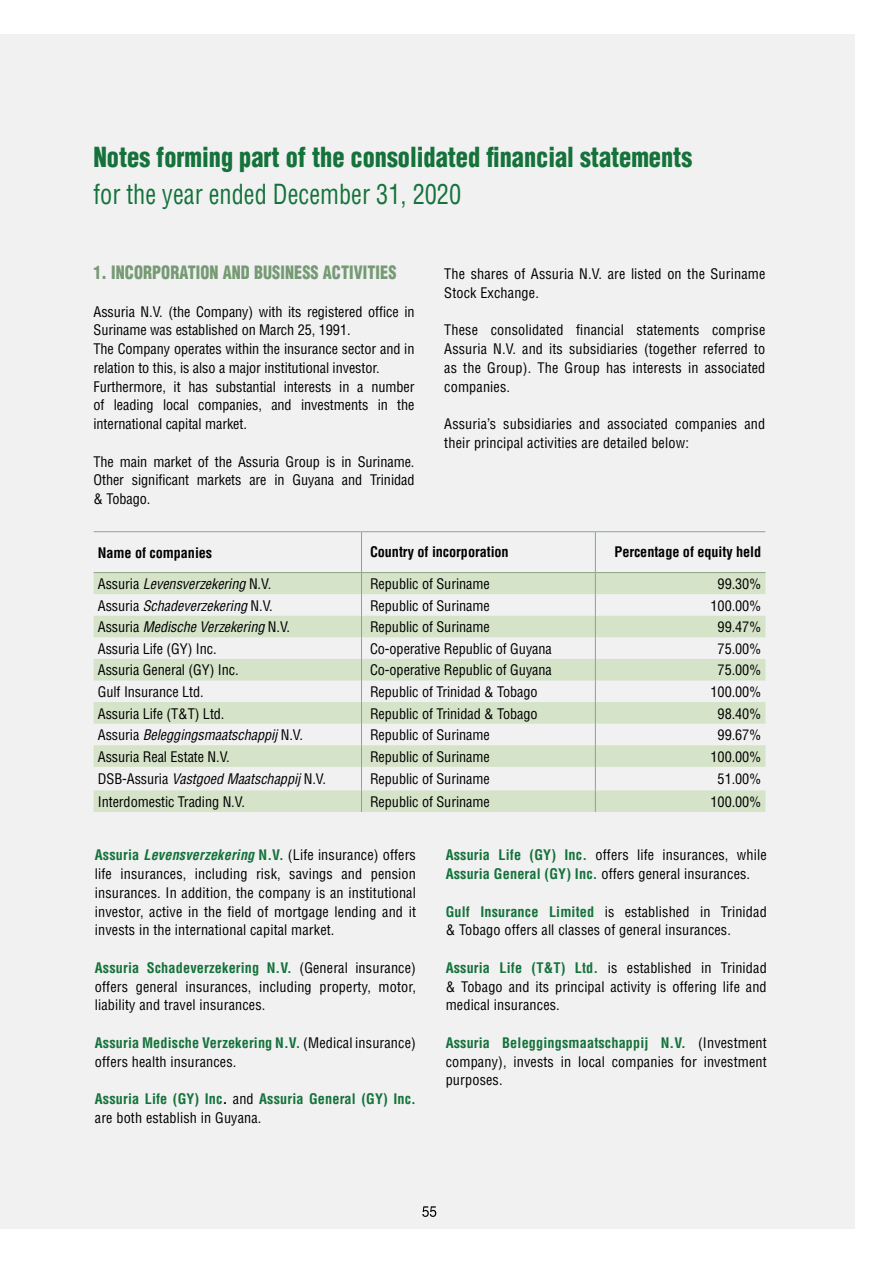
<style>
.page{position:relative;width:893px;height:1263px;background:#fff}
.page>*{position:absolute;margin:0;border:0;box-sizing:border-box;transform-origin:0 0}
.t1{font:900 condensed 27px "Helvetica";color:#14723a;scale:.9 1}
.t2{font:condensed 27px "Helvetica";color:#14723a;scale:.9 1}
.t3{font:900 condensed 18px "Helvetica";letter-spacing:.005em;color:#769a74;scale:.9 1}
.t4{font:condensed 14.25px/18.8px "Helvetica";letter-spacing:-.005em;color:#000}
.t5{font:italic condensed 14.25px "Helvetica";letter-spacing:-.005em;color:#000}
.t6{font:700 condensed 14.25px/18.8px "Helvetica";letter-spacing:.01em;color:#14723a}
.t7{font:700 condensed 14.25px "Helvetica";letter-spacing:-.005em;color:#000}
.s1{font-style:normal}
.s2{font-weight:700;color:#14723a}
.s3{font-weight:700;font-style:italic;color:#14723a}
.s4{color:#000}
.s5{font-weight:400;color:#000}
</style>
<div class="page">
<div style="left:0;top:34px;width:855px;height:1195px;background:#f1f1f2"></div>
<svg style="left:422px;top:1206px;width:14px;height:11px"></svg>
<svg style="left:94px;top:573px;width:671px;height:239px;fill:#d5e3c8"></svg>
<hr style="left:94px;top:572px;width:267px;height:1px;background:#89a685">
<hr style="left:361px;top:572px;width:234px;height:1px;background:#89a685">
<hr style="left:595px;top:572px;width:170px;height:1px;background:#89a685">
<hr style="left:94px;top:531px;width:267px;height:1px;background:#89a685">
<hr style="left:361px;top:531px;width:234px;height:1px;background:#89a685">
<hr style="left:595px;top:531px;width:170px;height:1px;background:#89a685">
<hr style="left:361px;top:532px;width:1px;height:40px;background:#89a685">
<svg style="left:361px;top:573px;width:1px;height:239px"></svg>
<hr style="left:595px;top:532px;width:1px;height:40px;background:#89a685">
<svg style="left:595px;top:573px;width:1px;height:239px"></svg>
<h1 class="t1" style="left:93px;top:140px;width:667px">Notes forming part of the consolidated financial statements</h1>
<h1 class="t2" style="left:93px;top:177px;width:410px">for the year ended December 31, 2020</h1>
<p class="t3" style="left:93px;top:261px;width:338px">1. INCORPORATION AND BUSINESS ACTIVITIES</p>
<p class="t4" style="left:93px;top:302px;width:323px">Assuria N.V. (the Company) with its registered office in Suriname was established on March 25, 1991.<br>The Company operates within the insurance sector and in relation to this, is also a major institutional investor.<br>Furthermore, it has substantial interests in a number of leading local companies, and investments in the international capital market.</p>
<p class="t4" style="left:93px;top:452px;width:323px;text-align:justify">The main market of the Assuria Group is in Suriname.<br>Other significant markets are in Guyana and Trinidad &amp; Tobago.</p>
<p class="t4" style="left:444px;top:264px;width:323px">The shares of Assuria N.V. are listed on the Suriname<br>Stock Exchange.</p>
<p class="t4" style="left:444px;top:321px;width:323px;text-align:justify">These consolidated financial statements comprise Assuria N.V. and its subsidiaries (together referred to as the Group). The Group has interests in associated companies.</p>
<p class="t4" style="left:444px;top:414px;width:323px">Assuria’s subsidiaries and associated companies and their principal activities are detailed below:</p>
<p class="t7" style="left:98px;top:544px;width:116px">Name of companies</p>
<p class="t7" style="left:370px;top:543px;width:140px">Country of incorporation</p>
<p class="t7" style="left:614px;top:543px;width:148px">Percentage of equity held</p>
<p class="t5" style="left:98px;top:575px;width:175px"><span class="s1">Assuria</span> Levensverzekering <span class="s1">N.V.</span></p>
<p class="t4" style="left:370px;top:574px;width:121px">Republic of Suriname</p>
<p class="t4" style="left:718px;top:574px;width:45px">99.30%</p>
<p class="t5" style="left:98px;top:596px;width:176px"><span class="s1">Assuria</span> Schadeverzekering <span class="s1">N.V.</span></p>
<p class="t4" style="left:370px;top:596px;width:121px">Republic of Suriname</p>
<p class="t4" style="left:711px;top:596px;width:52px">100.00%</p>
<p class="t5" style="left:98px;top:618px;width:194px"><span class="s1">Assuria</span> Medische Verzekering <span class="s1">N.V.</span></p>
<p class="t4" style="left:370px;top:618px;width:121px">Republic of Suriname</p>
<p class="t4" style="left:718px;top:618px;width:45px">99.47%</p>
<p class="t4" style="left:98px;top:639px;width:120px">Assuria Life (GY) Inc.</p>
<p class="t4" style="left:370px;top:639px;width:183px">Co‑operative Republic of Guyana</p>
<p class="t4" style="left:718px;top:639px;width:45px">75.00%</p>
<p class="t4" style="left:98px;top:661px;width:142px">Assuria General (GY) Inc.</p>
<p class="t4" style="left:370px;top:661px;width:183px">Co‑operative Republic of Guyana</p>
<p class="t4" style="left:718px;top:661px;width:45px">75.00%</p>
<p class="t4" style="left:98px;top:682px;width:107px">Gulf Insurance Ltd.</p>
<p class="t4" style="left:370px;top:682px;width:169px">Republic of Trinidad &amp; Tobago</p>
<p class="t4" style="left:711px;top:682px;width:52px">100.00%</p>
<p class="t4" style="left:98px;top:704px;width:128px">Assuria Life (T&amp;T) Ltd.</p>
<p class="t4" style="left:370px;top:704px;width:169px">Republic of Trinidad &amp; Tobago</p>
<p class="t4" style="left:718px;top:704px;width:45px">98.40%</p>
<p class="t5" style="left:98px;top:726px;width:207px"><span class="s1">Assuria</span> Beleggingsmaatschappij <span class="s1">N.V.</span></p>
<p class="t4" style="left:370px;top:725px;width:121px">Republic of Suriname</p>
<p class="t4" style="left:718px;top:725px;width:45px">99.67%</p>
<p class="t4" style="left:98px;top:747px;width:133px">Assuria Real Estate N.V.</p>
<p class="t4" style="left:370px;top:747px;width:121px">Republic of Suriname</p>
<p class="t4" style="left:711px;top:747px;width:52px">100.00%</p>
<p class="t5" style="left:98px;top:770px;width:230px"><span class="s1">DSB-Assuria</span> Vastgoed Maatschappij <span class="s1">N.V.</span></p>
<p class="t4" style="left:370px;top:770px;width:121px">Republic of Suriname</p>
<p class="t4" style="left:718px;top:770px;width:45px">51.00%</p>
<p class="t4" style="left:98px;top:792px;width:149px">Interdomestic Trading N.V.</p>
<p class="t4" style="left:370px;top:792px;width:121px">Republic of Suriname</p>
<p class="t4" style="left:711px;top:792px;width:52px">100.00%</p>
<p class="t4" style="left:95px;top:846px;width:323px;text-align:justify"><span class="s2">Assuria</span> <span class="s3">Levensverzekering</span> <span class="s2">N.V.</span> (Life insurance) offers life insurances, including risk, savings and pension insurances. In addition, the company is an institutional investor, active in the field of mortgage lending and it invests in the international capital market.</p>
<p class="t4" style="left:95px;top:958px;width:323px;text-align:justify"><span class="s2">Assuria Schadeverzekering N.V.</span> (General insurance) offers general insurances, including property, motor, liability and travel insurances.</p>
<p class="t4" style="left:95px;top:1033px;width:322px"><span class="s2">Assuria Medische Verzekering N.V.</span> (Medical insurance) offers health insurances.</p>
<p class="t6" style="left:95px;top:1089px;width:323px">Assuria Life (GY) Inc<span class="s4">.</span> <span class="s5">and</span> Assuria General (GY) Inc. <span class="s5">are both establish in Guyana.</span></p>
<p class="t4" style="left:446px;top:846px;width:323px"><span class="s2">Assuria Life (GY) Inc.</span> offers life insurances, while<br><span class="s2">Assuria General (GY) Inc.</span> offers general insurances.</p>
<p class="t4" style="left:446px;top:902px;width:323px"><span class="s2">Gulf Insurance Limited</span> is established in Trinidad &amp; Tobago offers all classes of general insurances.</p>
<p class="t4" style="left:446px;top:958px;width:323px;text-align:justify"><span class="s2">Assuria Life (T&amp;T) Ltd.</span> is established in Trinidad &amp; Tobago and its principal activity is offering life and medical insurances.</p>
<p class="t4" style="left:446px;top:1033px;width:323px;text-align:justify"><span class="s2">Assuria Beleggingsmaatschappij N.V.</span> (Investment company), invests in local companies for investment purposes.</p>
</div>
